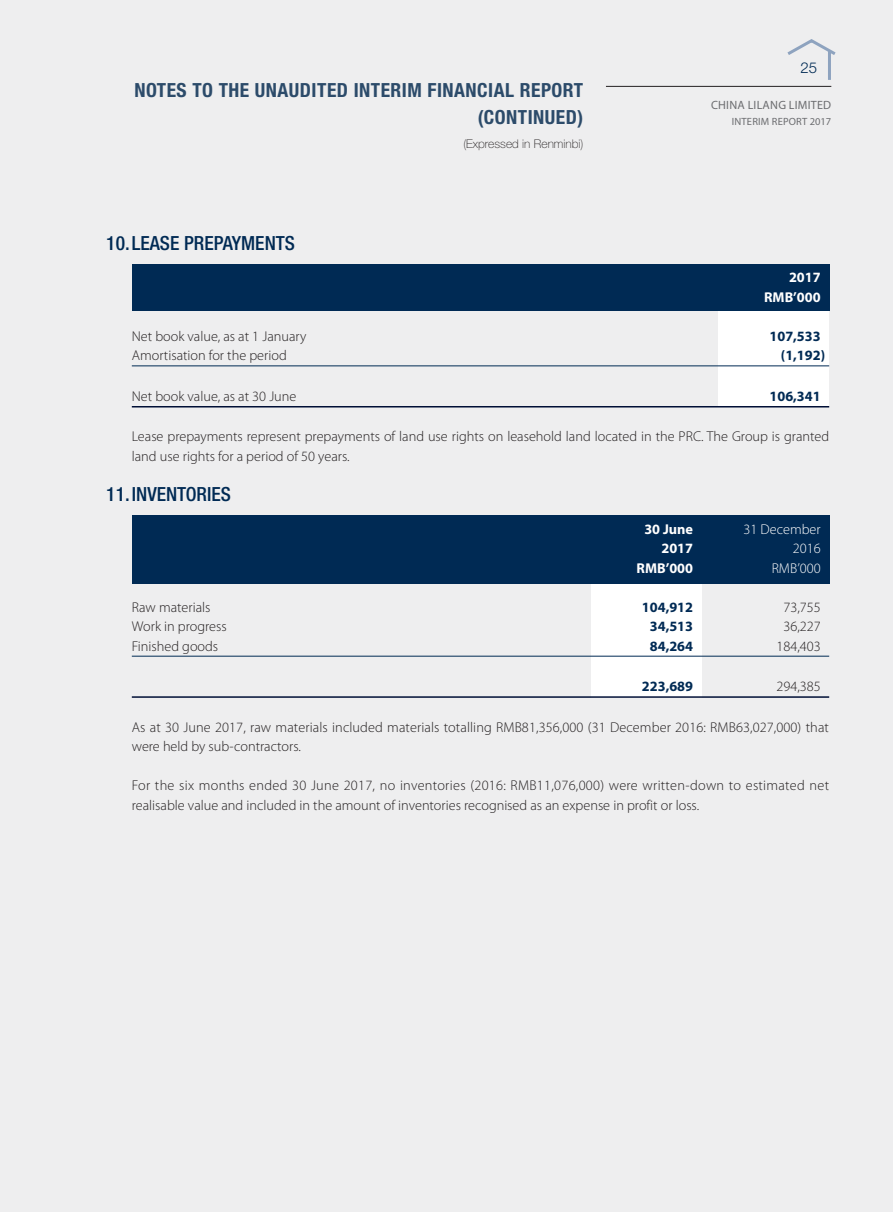
<style>
.page{position:relative;width:893px;height:1212px;background:#eeeeef}
.page>*{position:absolute;margin:0;border:0;box-sizing:border-box;transform-origin:0 0}
.t1{font:700 condensed 19.5px/27px "Helvetica Neue LT Std";letter-spacing:.025em;color:#2c4b6a;text-align:right}
.Subhead_1{font:500 condensed 19.5px "Helvetica Neue LT Std";color:#002a54}
.t2{font:300 15px "Helvetica Neue LT Std";color:#002a54}
.Body_text{font:300 14.25px/19.5px "Myriad Pro";color:#231f20}
.Table_2_colume{font:300 14.25px "Myriad Pro";color:#231f20}
.Table_2_colume-2{font:700 14.25px "Myriad Pro";color:#002a54}
.Table_2_colume-3{font:700 14.25px "Myriad Pro";color:#fff}
.Table_2_colume-4{font:300 14.25px "Myriad Pro";color:#fff}
.t3{font:100 12px "Helvetica Neue LT Std";color:#231f20}
.t4{font:12px "Myriad Pro";letter-spacing:.02em;color:#6c6d70}
.t5{font:10.5px "Myriad Pro";letter-spacing:.02em;color:#6c6d70}
</style>
<div class="page">
<svg style="left:787px;top:39px;width:49px;height:41px"></svg>
<hr style="left:606px;top:86px;width:225px;height:1px;background:#231f20">
<div style="left:591px;top:538px;width:111px;height:159px;background:#fff"></div>
<div style="left:132px;top:516px;width:697px;height:68px;background:#002a54"></div>
<div style="left:719px;top:293px;width:110px;height:114px;background:#fff"></div>
<div style="left:132px;top:264px;width:697px;height:46px;background:#002a54"></div>
<hr style="left:132px;top:365px;width:697px;height:1px;background:#002a54">
<hr style="left:132px;top:406px;width:697px;height:1px;background:#000f36">
<hr style="left:132px;top:656px;width:697px;height:1px;background:#002a54">
<hr style="left:132px;top:696px;width:697px;height:2px;background:#000f36">
<h1 class="t1" style="left:134px;top:77px;width:450px">NOTES TO THE UNAUDITED INTERIM FINANCIAL REPORT (CONTINUED)</h1>
<p class="t3" style="left:463px;top:137px;width:121px">(Expressed in Renminbi)</p>
<p class="Subhead_1" style="left:106px;top:231px;width:190px">10.LEASE PREPAYMENTS</p>
<p class="t2" style="left:800px;top:58px;width:18px">25</p>
<p class="t4" style="left:711px;top:98px;width:122px">CHINA LILANG LIMITED</p>
<p class="t5" style="left:732px;top:115px;width:101px">INTERIM REPORT 2017</p>
<p class="Table_2_colume-3" style="left:789px;top:268px;width:33px">2017</p>
<p class="Table_2_colume-3" style="left:764px;top:288px;width:58px">RMB’000</p>
<p class="Table_2_colume" style="left:132px;top:327px;width:176px">Net book value, as at 1 January</p>
<p class="Table_2_colume-2" style="left:769px;top:327px;width:53px">107,533</p>
<p class="Table_2_colume" style="left:132px;top:347px;width:156px">Amortisation for the period</p>
<p class="Table_2_colume-2" style="left:781px;top:346px;width:46px">(1,192)</p>
<p class="Table_2_colume" style="left:132px;top:387px;width:166px">Net book value, as at 30 June</p>
<p class="Table_2_colume-2" style="left:769px;top:387px;width:53px">106,341</p>
<p class="Body_text" style="left:132px;top:427px;width:699px">Lease prepayments represent prepayments of land use rights on leasehold land located in the PRC. The Group is granted land use rights for a period of 50 years.</p>
<p class="Subhead_1" style="left:106px;top:483px;width:126px">11.INVENTORIES</p>
<p class="Table_2_colume-3" style="left:644px;top:519px;width:50px">30 June</p>
<p class="Table_2_colume-4" style="left:743px;top:520px;width:79px">31 December</p>
<p class="Table_2_colume-3" style="left:661px;top:539px;width:33px">2017</p>
<p class="Table_2_colume-4" style="left:793px;top:540px;width:29px">2016</p>
<p class="Table_2_colume-3" style="left:637px;top:558px;width:58px">RMB’000</p>
<p class="Table_2_colume-4" style="left:772px;top:559px;width:50px">RMB’000</p>
<p class="Table_2_colume" style="left:132px;top:598px;width:80px">Raw materials</p>
<p class="Table_2_colume-2" style="left:642px;top:597px;width:53px">104,912</p>
<p class="Table_2_colume" style="left:783px;top:598px;width:39px">73,755</p>
<p class="Table_2_colume" style="left:132px;top:618px;width:96px">Work in progress</p>
<p class="Table_2_colume-2" style="left:650px;top:617px;width:45px">34,513</p>
<p class="Table_2_colume" style="left:783px;top:618px;width:39px">36,227</p>
<p class="Table_2_colume" style="left:132px;top:637px;width:88px">Finished goods</p>
<p class="Table_2_colume-2" style="left:650px;top:636px;width:45px">84,264</p>
<p class="Table_2_colume" style="left:776px;top:637px;width:46px">184,403</p>
<p class="Table_2_colume-2" style="left:642px;top:677px;width:53px">223,689</p>
<p class="Table_2_colume" style="left:776px;top:678px;width:46px">294,385</p>
<p class="Body_text" style="left:132px;top:717px;width:699px">As at 30 June 2017, raw materials included materials totalling RMB81,356,000 (31 December 2016: RMB63,027,000) that were held by sub-contractors.</p>
<p class="Body_text" style="left:132px;top:775px;width:699px">For the six months ended 30 June 2017, no inventories (2016: RMB11,076,000) were written-down to estimated net realisable value and included in the amount of inventories recognised as an expense in profit or loss.</p>
</div>
